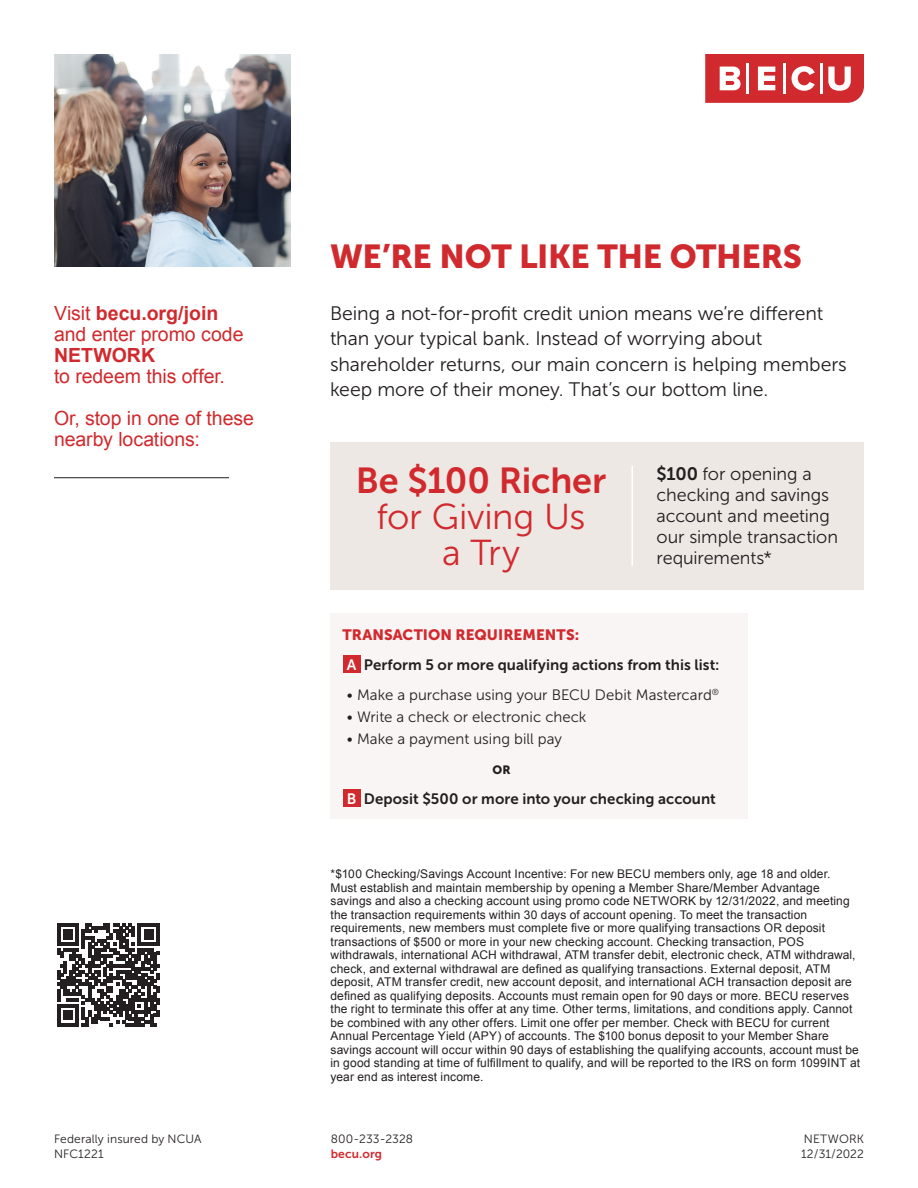
<style>
.page{position:relative;width:918px;height:1188px;background:#fff}
.page>*{position:absolute;margin:0;border:0;box-sizing:border-box;transform-origin:0 0}
.t1{font:36px/36px "Museo Sans 700";letter-spacing:-.005em;color:#d12a2e;text-align:center}
.t2{font:36px "Museo Sans 300";color:#d12a2e}
.t3{font:33px "Museo Sans 900";letter-spacing:-.01em;color:#d12a2e}
.t4{font:19.5px/25.5px "Museo Sans 300";letter-spacing:-.005em;color:#231f20}
.t5{font:19.5px/21px "Arial";letter-spacing:-.005em;color:#d12a2e}
.t6{font:700 19.5px "Arial";color:#d12a2e}
.t7{font:18px/21px "Museo Sans 300";letter-spacing:-.005em;color:#231f20}
.t8{font:15px "Museo Sans 300";color:#231f20}
.t9{font:15px "Museo Sans 700";letter-spacing:.005em;color:#231f20}
.t10{font:15px "Museo Sans 900";letter-spacing:.005em;color:#d12a2e}
.t11{font:12px/13.5px "Arial";letter-spacing:.01em;color:#231f20}
.t12{font:12px "Museo Sans 300";letter-spacing:.01em;color:#231f20}
.t13{font:12px "Museo Sans 700";letter-spacing:.015em;color:#d12a2e}
.t14{font:12px "Museo Sans 900";color:#231f20}
.s1{font-weight:400}
.s2{font-family:"Museo Sans 300"}
.s3{font-family:"Museo Sans 700"}
.s4{color:#fff}
</style>
<div class="page">
<img style="left:54px;top:54px;width:236px;height:213px">
<hr style="left:54px;top:477px;width:175px;height:1px;background:#231f20">
<div style="left:330px;top:442px;width:534px;height:148px;background:#eee8e5"></div>
<hr style="left:632px;top:466px;width:1px;height:100px;background:#fff">
<div style="left:330px;top:613px;width:417px;height:206px;background:#faf5f5"></div>
<div style="left:343px;top:655px;width:18px;height:18px;background:#d12a2e"></div>
<div style="left:343px;top:789px;width:18px;height:18px;background:#d12a2e"></div>
<svg style="left:705px;top:54px;width:159px;height:49px"></svg>
<hr style="left:747px;top:63px;width:2px;height:31px;background:#fff">
<hr style="left:783px;top:63px;width:3px;height:31px;background:#fff">
<hr style="left:820px;top:63px;width:2px;height:31px;background:#fff">
<svg style="left:57px;top:924px;width:103px;height:102px"></svg>
<p class="t6" style="left:54px;top:300px;width:166px"><span class="s1">Visit</span> becu.org/join</p>
<p class="t5" style="left:54px;top:324px;width:191px">and enter promo code</p>
<p class="t6" style="left:54px;top:342px;width:103px">NETWORK</p>
<p class="t5" style="left:54px;top:366px;width:172px">to redeem this offer.</p>
<p class="t5" style="left:54px;top:408px;width:201px">Or, stop in one of these nearby locations:</p>
<p class="t12" style="left:54px;top:1133px;width:149px">Federally insured by NCUA</p>
<p class="t12" style="left:54px;top:1147px;width:51px">NFC1221</p>
<p class="t3" style="left:330px;top:237px;width:474px">WE’RE NOT LIKE THE OTHERS</p>
<p class="t4" style="left:330px;top:300px;width:518px">Being a not-for-profit credit union means we’re different than your typical bank. Instead of worrying about shareholder returns, our main concern is helping members keep more of their money. That’s our bottom line.</p>
<p class="t1" style="left:356px;top:463px;width:252px">Be $100 Richer <span class="s2">for Giving Us</span></p>
<p class="t2" style="left:442px;top:533px;width:79px">a Try</p>
<p class="t7" style="left:657px;top:464px;width:183px"><span class="s3">$100</span> for opening a checking and savings account and meeting our simple transaction requirements*</p>
<p class="t10" style="left:342px;top:627px;width:238px">TRANSACTION REQUIREMENTS:</p>
<p class="t9" style="left:347px;top:657px;width:374px"><span class="s4">A</span> Perform 5 or more qualifying actions from this list:</p>
<p class="t8" style="left:347px;top:687px;width:374px">• Make a purchase using your BECU Debit Mastercard<sup>®</sup></p>
<p class="t8" style="left:347px;top:709px;width:241px">• Write a check or electronic check</p>
<p class="t8" style="left:347px;top:731px;width:216px">• Make a payment using bill pay</p>
<p class="t14" style="left:492px;top:763px;width:20px">OR</p>
<p class="t9" style="left:347px;top:790px;width:370px"><span class="s4">B</span> Deposit $500 or more into your checking account</p>
<p class="t11" style="left:330px;top:867px;width:531px">*$100 Checking/Savings Account Incentive: For new BECU members only, age 18 and older.<br>Must establish and maintain membership by opening a Member Share/Member Advantage savings and also a checking account using promo code NETWORK by 12/31/2022, and meeting the transaction requirements within 30 days of account opening. To meet the transaction requirements, new members must complete five or more qualifying transactions OR deposit transactions of $500 or more in your new checking account. Checking transaction, POS withdrawals, international ACH withdrawal, ATM transfer debit, electronic check, ATM withdrawal, check, and external withdrawal are defined as qualifying transactions. External deposit, ATM deposit, ATM transfer credit, new account deposit, and international ACH transaction deposit are defined as qualifying deposits. Accounts must remain open for 90 days or more. BECU reserves the right to terminate this offer at any time. Other terms, limitations, and conditions apply. Cannot be combined with any other offers. Limit one offer per member. Check with BECU for current Annual Percentage Yield (APY) of accounts. The $100 bonus deposit to your Member Share savings account will occur within 90 days of establishing the qualifying accounts, account must be in good standing at time of fulfillment to qualify, and will be reported to the IRS on form 1099INT at year end as interest income.</p>
<p class="t12" style="left:331px;top:1132px;width:84px">800-233-2328</p>
<p class="t13" style="left:331px;top:1147px;width:53px">becu.org</p>
<p class="t12" style="left:804px;top:1133px;width:62px">NETWORK</p>
<p class="t12" style="left:801px;top:1147px;width:64px">12/31/2022</p>
</div>
